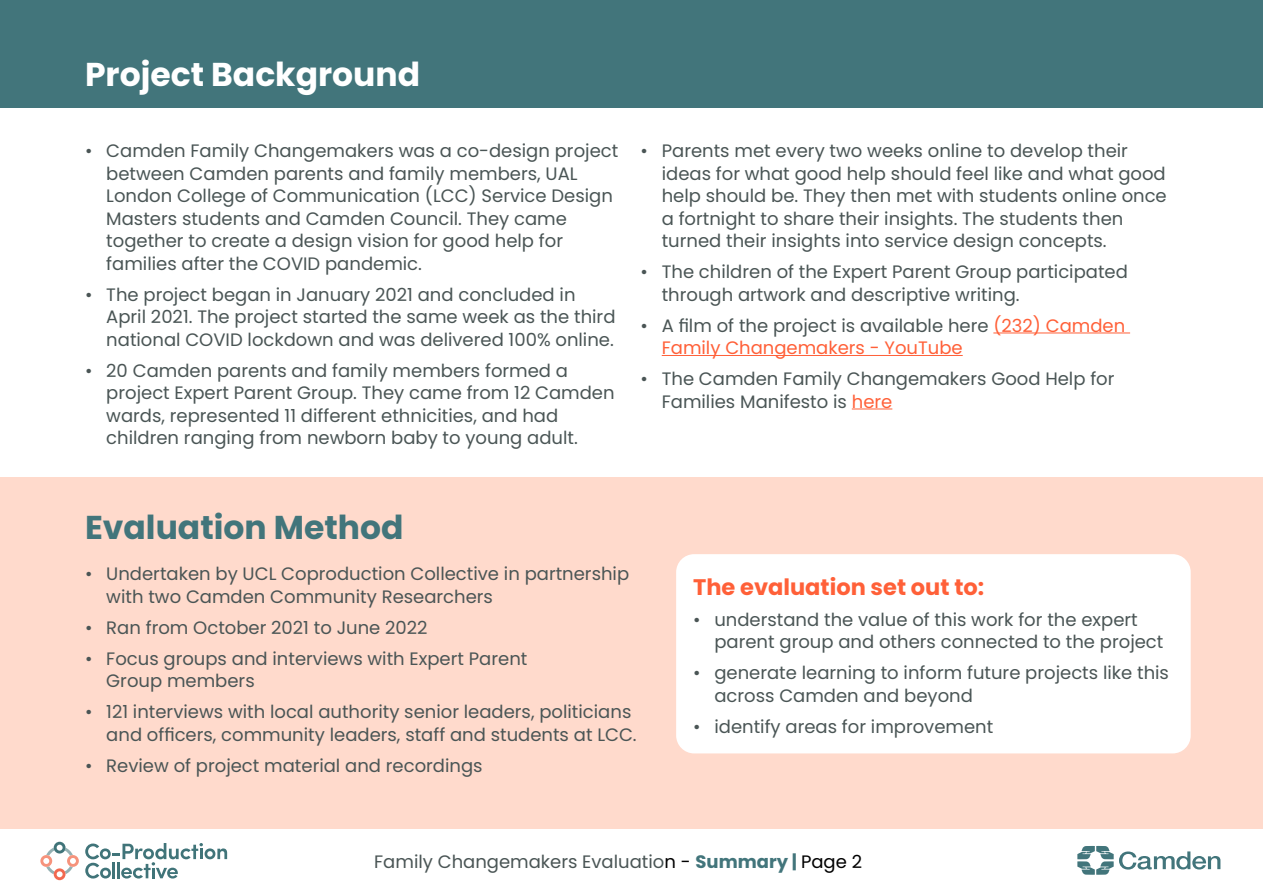
<style>
.page{position:relative;width:1263px;height:893px;background:#fff}
.page>*{position:absolute;margin:0;border:0;box-sizing:border-box;transform-origin:0 0}
.Page_Titles_white{font:700 33px "Poppins";color:#fff}
.Page_Titles_blue{font:700 33px "Poppins";color:#42757b}
.Body_Sub_2_orange{font:700 22.5px "Poppins";color:#ff6038}
.Body_dot_bullets{font:18px/22.5px "Poppins";color:#4a5555}
.t1{font:18px/22.5px "Poppins";color:#ff6038}
.s1{color:#4a5555}
.s2{color:#ff6038}
.s3{color:#000}
.s4{font-weight:700;color:#42757b}
</style>
<div class="page">
<div style="left:0;top:477px;width:1263px;height:363px;background:#ffdacc"></div>
<div style="left:0;top:0;width:1263px;height:107px;background:#42757b"></div>
<hr style="left:993px;top:332px;width:137px;height:1px;background:#ff6038">
<hr style="left:662px;top:355px;width:301px;height:1px;background:#ff6038">
<hr style="left:852px;top:409px;width:40px;height:1px;background:#ff6038">
<div style="left:676px;top:554px;width:515px;height:199px;background:#fff;border-radius:18px"></div>
<div style="left:0;top:829px;width:1263px;height:64px;background:#fff"></div>
<svg style="left:1077px;top:846px;width:143px;height:29px"></svg>
<svg style="left:40px;top:842px;width:39px;height:38px"></svg>
<svg style="left:85px;top:843px;width:142px;height:35px"></svg>
<p class="Page_Titles_white" style="left:85px;top:55px;width:337px">Project Background</p>
<p class="Body_dot_bullets" style="left:106px;top:140px;width:513px;text-indent:-21px">• Camden Family Changemakers was a co-design project between Camden parents and family members, UAL London College of Communication (LCC) Service Design Masters students and Camden Council. They came together to create a design vision for good help for families after the COVID pandemic.</p>
<p class="Body_dot_bullets" style="left:106px;top:283px;width:511px;text-indent:-21px">• The project began in January 2021 and concluded in<br>April 2021. The project started the same week as the third national COVID lockdown and was delivered 100% online.</p>
<p class="Body_dot_bullets" style="left:106px;top:359px;width:510px;text-indent:-21px">• 20 Camden parents and family members formed a project Expert Parent Group. They came from 12 Camden wards, represented 11 different ethnicities, and had children ranging from newborn baby to young adult.</p>
<p class="Body_dot_bullets" style="left:640px;top:140px;width:489px">• Parents met every two weeks online to develop their</p>
<p class="Body_dot_bullets" style="left:662px;top:162px;width:506px">ideas for what good help should feel like and what good help should be. They then met with students online once a fortnight to share their insights. The students then turned their insights into service design concepts.</p>
<p class="Body_dot_bullets" style="left:662px;top:261px;width:468px;text-indent:-21px">• The children of the Expert Parent Group participated through artwork and descriptive writing.</p>
<p class="t1" style="left:662px;top:314px;width:465px;text-indent:-21px"><span class="s1">• A film of the project is available here</span> (232) Camden<br>Family Changemakers - YouTube</p>
<p class="Body_dot_bullets" style="left:662px;top:368px;width:454px;text-indent:-21px">• The Camden Family Changemakers Good Help for<br>Families Manifesto is <span class="s2">here</span></p>
<p class="Page_Titles_blue" style="left:85px;top:508px;width:320px">Evaluation Method</p>
<p class="Body_dot_bullets" style="left:106px;top:563px;width:524px;text-indent:-21px">• Undertaken by UCL Coproduction Collective in partnership with two Camden Community Researchers</p>
<p class="Body_dot_bullets" style="left:85px;top:616px;width:344px">• Ran from October 2021 to June 2022</p>
<p class="Body_dot_bullets" style="left:106px;top:647px;width:423px;text-indent:-21px">• Focus groups and interviews with Expert Parent<br>Group members</p>
<p class="Body_dot_bullets" style="left:85px;top:701px;width:553px;text-align:right">• 121 interviews with local authority senior leaders, politicians and officers, community leaders, staff and students at LCC.</p>
<p class="Body_dot_bullets" style="left:85px;top:754px;width:399px">• Review of project material and recordings</p>
<h1 class="Body_Sub_2_orange" style="left:693px;top:574px;width:293px">The evaluation set out to:</h1>
<p class="Body_dot_bullets" style="left:714px;top:608px;width:450px;text-indent:-21px">• understand the value of this work for the expert parent group and others connected to the project</p>
<p class="Body_dot_bullets" style="left:714px;top:662px;width:456px;text-indent:-21px">• generate learning to inform future projects like this across Camden and beyond</p>
<p class="Body_dot_bullets" style="left:693px;top:715px;width:302px">• identify areas for improvement</p>
<p class="Body_dot_bullets" style="left:374px;top:850px;width:489px">Family Changemakers Evaluatio<span class="s3">n -</span> <span class="s4">Summary |</span> <span class="s3">Page 2</span></p>
</div>
